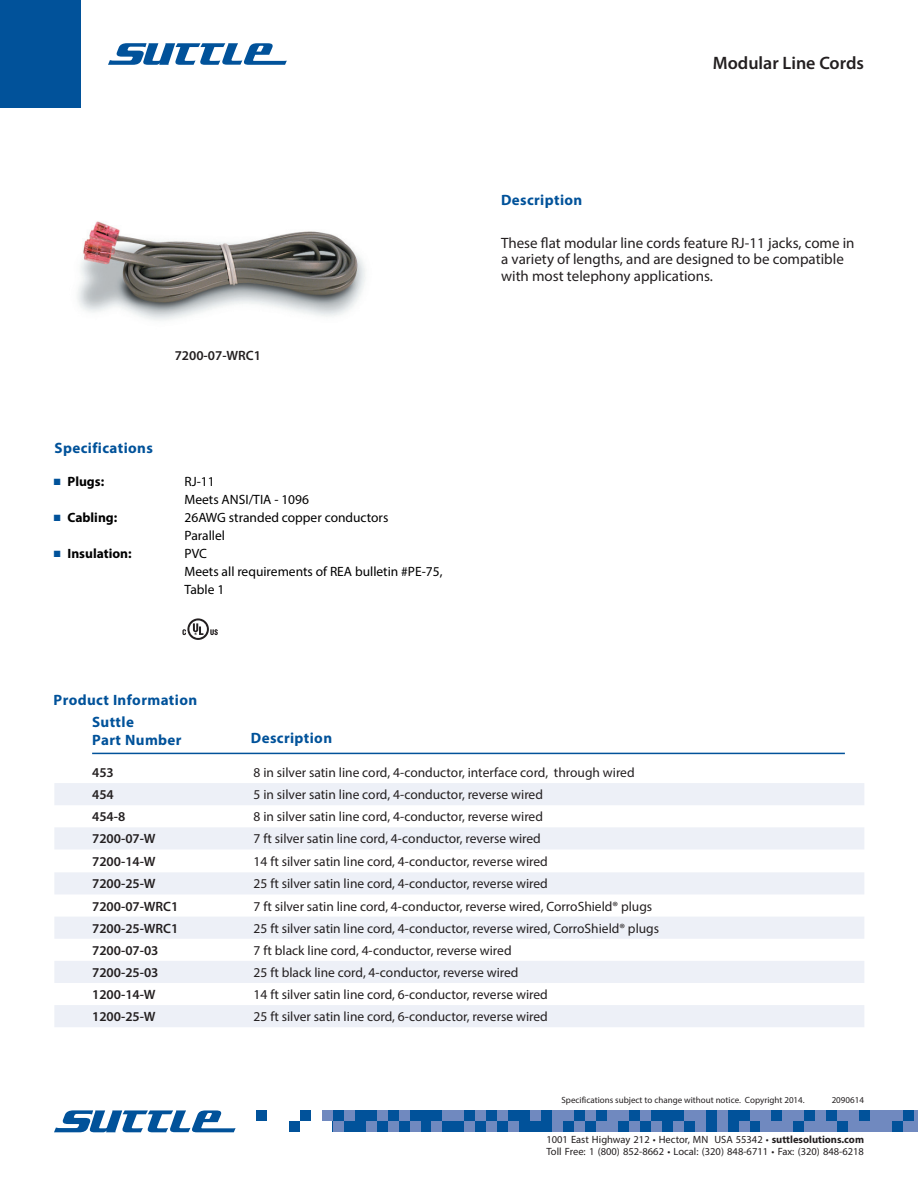
<style>
.page{position:relative;width:918px;height:1188px;background:#fff}
.page>*{position:absolute;margin:0;border:0;box-sizing:border-box;transform-origin:0 0}
.t1{font:600 18px "Myriad Pro";color:#231f20}
.t2{font:15px/16.5px "Myriad Pro";color:#231f20}
.t3{font:700 15px/18px "Myriad Pro";letter-spacing:.025em;color:#01529a}
.t4{font:13.5px "Myriad Pro";color:#231f20}
.t5{font:600 13.5px "Myriad Pro";color:#231f20}
.t6{font:13.5px/18px "Myriad Pro";color:#000}
.t7{font:700 13.5px "Myriad Pro";color:#000}
.t8{font:10.5px/12.6px "Myriad Pro";color:#231f20}
.t9{font:9px "Myriad Pro";color:#231f20}
.s1{color:#01529a}
.s2{font-weight:700}
</style>
<div class="page">
<svg style="left:54px;top:1110px;width:182px;height:22px"></svg>
<div style="left:333px;top:1110px;width:585px;height:22px;background:#01529a"></div>
<div style="left:256px;top:1110px;width:11px;height:11px;background:#01529a"></div>
<div style="left:300px;top:1110px;width:11px;height:11px;background:#01529a"></div>
<div style="left:289px;top:1121px;width:11px;height:11px;background:#01529a"></div>
<div style="left:322px;top:1110px;width:11px;height:11px;background:#7089bf"></div>
<div style="left:344px;top:1110px;width:11px;height:11px;background:#7089bf"></div>
<div style="left:377px;top:1110px;width:11px;height:11px;background:#7089bf"></div>
<div style="left:399px;top:1110px;width:11px;height:11px;background:#7089bf"></div>
<div style="left:442px;top:1110px;width:11px;height:11px;background:#7089bf"></div>
<div style="left:453px;top:1110px;width:11px;height:11px;background:#7089bf"></div>
<div style="left:475px;top:1110px;width:11px;height:11px;background:#7089bf"></div>
<div style="left:497px;top:1110px;width:11px;height:11px;background:#7089bf"></div>
<div style="left:530px;top:1110px;width:11px;height:11px;background:#7089bf"></div>
<div style="left:552px;top:1110px;width:11px;height:11px;background:#7089bf"></div>
<div style="left:563px;top:1110px;width:11px;height:11px;background:#7089bf"></div>
<div style="left:585px;top:1110px;width:11px;height:11px;background:#7089bf"></div>
<div style="left:607px;top:1110px;width:11px;height:11px;background:#7089bf"></div>
<div style="left:618px;top:1110px;width:11px;height:11px;background:#7089bf"></div>
<div style="left:640px;top:1110px;width:11px;height:11px;background:#7089bf"></div>
<div style="left:684px;top:1110px;width:11px;height:11px;background:#7089bf"></div>
<div style="left:695px;top:1110px;width:11px;height:11px;background:#7089bf"></div>
<div style="left:717px;top:1110px;width:11px;height:11px;background:#7089bf"></div>
<div style="left:750px;top:1110px;width:10px;height:11px;background:#7089bf"></div>
<div style="left:760px;top:1110px;width:11px;height:11px;background:#7089bf"></div>
<div style="left:782px;top:1110px;width:11px;height:11px;background:#7089bf"></div>
<div style="left:793px;top:1110px;width:11px;height:11px;background:#7089bf"></div>
<div style="left:815px;top:1110px;width:11px;height:11px;background:#7089bf"></div>
<div style="left:837px;top:1110px;width:11px;height:11px;background:#7089bf"></div>
<div style="left:848px;top:1110px;width:11px;height:11px;background:#7089bf"></div>
<div style="left:870px;top:1110px;width:11px;height:11px;background:#7089bf"></div>
<div style="left:881px;top:1110px;width:11px;height:11px;background:#7089bf"></div>
<div style="left:892px;top:1110px;width:11px;height:11px;background:#7089bf"></div>
<hr style="left:914px;top:1110px;width:4px;height:11px;background:#7089bf">
<div style="left:333px;top:1121px;width:11px;height:11px;background:#7089bf"></div>
<div style="left:366px;top:1121px;width:11px;height:11px;background:#7089bf"></div>
<div style="left:388px;top:1121px;width:11px;height:11px;background:#7089bf"></div>
<div style="left:410px;top:1121px;width:11px;height:11px;background:#7089bf"></div>
<div style="left:431px;top:1121px;width:11px;height:11px;background:#7089bf"></div>
<div style="left:464px;top:1121px;width:11px;height:11px;background:#7089bf"></div>
<div style="left:486px;top:1121px;width:11px;height:11px;background:#7089bf"></div>
<div style="left:508px;top:1121px;width:11px;height:11px;background:#7089bf"></div>
<div style="left:552px;top:1121px;width:11px;height:11px;background:#7089bf"></div>
<div style="left:574px;top:1121px;width:11px;height:11px;background:#7089bf"></div>
<div style="left:596px;top:1121px;width:11px;height:11px;background:#7089bf"></div>
<div style="left:607px;top:1121px;width:11px;height:11px;background:#7089bf"></div>
<div style="left:629px;top:1121px;width:11px;height:11px;background:#7089bf"></div>
<div style="left:651px;top:1121px;width:11px;height:11px;background:#7089bf"></div>
<div style="left:673px;top:1121px;width:11px;height:11px;background:#7089bf"></div>
<div style="left:695px;top:1121px;width:11px;height:11px;background:#7089bf"></div>
<div style="left:717px;top:1121px;width:11px;height:11px;background:#7089bf"></div>
<div style="left:739px;top:1121px;width:11px;height:11px;background:#7089bf"></div>
<div style="left:760px;top:1121px;width:11px;height:11px;background:#7089bf"></div>
<div style="left:771px;top:1121px;width:11px;height:11px;background:#7089bf"></div>
<div style="left:782px;top:1121px;width:11px;height:11px;background:#7089bf"></div>
<div style="left:804px;top:1121px;width:11px;height:11px;background:#7089bf"></div>
<div style="left:815px;top:1121px;width:11px;height:11px;background:#7089bf"></div>
<div style="left:826px;top:1121px;width:11px;height:11px;background:#7089bf"></div>
<div style="left:848px;top:1121px;width:11px;height:11px;background:#7089bf"></div>
<div style="left:859px;top:1121px;width:11px;height:11px;background:#7089bf"></div>
<div style="left:870px;top:1121px;width:11px;height:11px;background:#7089bf"></div>
<div style="left:881px;top:1121px;width:11px;height:11px;background:#7089bf"></div>
<div style="left:903px;top:1121px;width:11px;height:11px;background:#7089bf"></div>
<hr style="left:914px;top:1121px;width:4px;height:11px;background:#7089bf">
<div style="left:0;top:0;width:81px;height:108px;background:#01529a"></div>
<svg style="left:108px;top:43px;width:179px;height:22px"></svg>
<svg style="left:54px;top:783px;width:810px;height:244px;fill:#edf0f7"></svg>
<hr style="left:92px;top:753px;width:753px;height:1px;background:#01529a">
<img style="left:77px;top:221px;width:289px;height:100px">
<svg style="left:182px;top:618px;width:36px;height:22px"></svg>
<p class="t3" style="left:501px;top:190px;width:83px">Description</p>
<h1 class="t1" style="left:713px;top:52px;width:153px">Modular Line Cords</h1>
<p class="t5" style="left:175px;top:347px;width:88px">7200-07-WRC1</p>
<p class="t3" style="left:55px;top:439px;width:100px">Specifications</p>
<p class="t7" style="left:54px;top:473px;width:52px"><span class="s1">■</span> Plugs:</p>
<p class="t6" style="left:185px;top:472px;width:126px">RJ-11<br>Meets ANSI/TIA - 1096</p>
<p class="t7" style="left:54px;top:509px;width:65px"><span class="s1">■</span> Cabling:</p>
<p class="t6" style="left:185px;top:508px;width:205px">26AWG stranded copper conductors<br>Parallel</p>
<p class="t7" style="left:54px;top:545px;width:79px"><span class="s1">■</span> Insulation:</p>
<p class="t6" style="left:185px;top:544px;width:260px">PVC<br>Meets all requirements of REA bulletin #PE-75,<br>Table 1</p>
<p class="t3" style="left:54px;top:691px;width:145px">Product Information</p>
<p class="t3" style="left:92px;top:712px;width:91px">Suttle<br>Part Number</p>
<p class="t3" style="left:251px;top:728px;width:83px">Description</p>
<p class="t2" style="left:501px;top:234px;width:355px">These flat modular line cords feature RJ-11 jacks, come in a variety of lengths, and are designed to be compatible with most telephony applications.</p>
<p class="t5" style="left:92px;top:764px;width:23px">453</p>
<p class="t4" style="left:254px;top:764px;width:383px">8 in silver satin line cord, 4-conductor, interface cord, through wired</p>
<p class="t5" style="left:92px;top:786px;width:23px">454</p>
<p class="t4" style="left:254px;top:786px;width:291px">5 in silver satin line cord, 4-conductor, reverse wired</p>
<p class="t5" style="left:92px;top:808px;width:35px">454-8</p>
<p class="t4" style="left:254px;top:809px;width:291px">8 in silver satin line cord, 4-conductor, reverse wired</p>
<p class="t5" style="left:92px;top:830px;width:65px">7200-07-W</p>
<p class="t4" style="left:254px;top:831px;width:289px">7 ft silver satin line cord, 4-conductor, reverse wired</p>
<p class="t5" style="left:92px;top:852px;width:65px">7200-14-W</p>
<p class="t4" style="left:254px;top:853px;width:296px">14 ft silver satin line cord, 4-conductor, reverse wired</p>
<p class="t5" style="left:92px;top:875px;width:65px">7200-25-W</p>
<p class="t4" style="left:254px;top:876px;width:296px">25 ft silver satin line cord, 4-conductor, reverse wired</p>
<p class="t5" style="left:92px;top:897px;width:88px">7200-07-WRC1</p>
<p class="t4" style="left:254px;top:898px;width:400px">7 ft silver satin line cord, 4-conductor, reverse wired, CorroShield® plugs</p>
<p class="t5" style="left:92px;top:920px;width:88px">7200-25-WRC1</p>
<p class="t4" style="left:254px;top:920px;width:407px">25 ft silver satin line cord, 4-conductor, reverse wired, CorroShield® plugs</p>
<p class="t5" style="left:92px;top:942px;width:68px">7200-07-03</p>
<p class="t4" style="left:254px;top:942px;width:259px">7 ft black line cord, 4-conductor, reverse wired</p>
<p class="t5" style="left:92px;top:964px;width:68px">7200-25-03</p>
<p class="t4" style="left:254px;top:964px;width:266px">25 ft black line cord, 4-conductor, reverse wired</p>
<p class="t5" style="left:92px;top:986px;width:65px">1200-14-W</p>
<p class="t4" style="left:254px;top:986px;width:296px">14 ft silver satin line cord, 6-conductor, reverse wired</p>
<p class="t5" style="left:92px;top:1008px;width:65px">1200-25-W</p>
<p class="t4" style="left:254px;top:1008px;width:296px">25 ft silver satin line cord, 6-conductor, reverse wired</p>
<p class="t9" style="left:561px;top:1095px;width:245px">Specifications subject to change without notice. Copyright 2014.</p>
<p class="t9" style="left:832px;top:1095px;width:34px">2090614</p>
<p class="t8" style="left:546px;top:1133px;width:319px">1001 East Highway 212 • Hector, MN USA 55342 • <span class="s2">suttlesolutions.com<br></span>Toll Free: 1 (800) 852-8662 • Local: (320) 848-6711 • Fax: (320) 848-6218</p>
</div>
